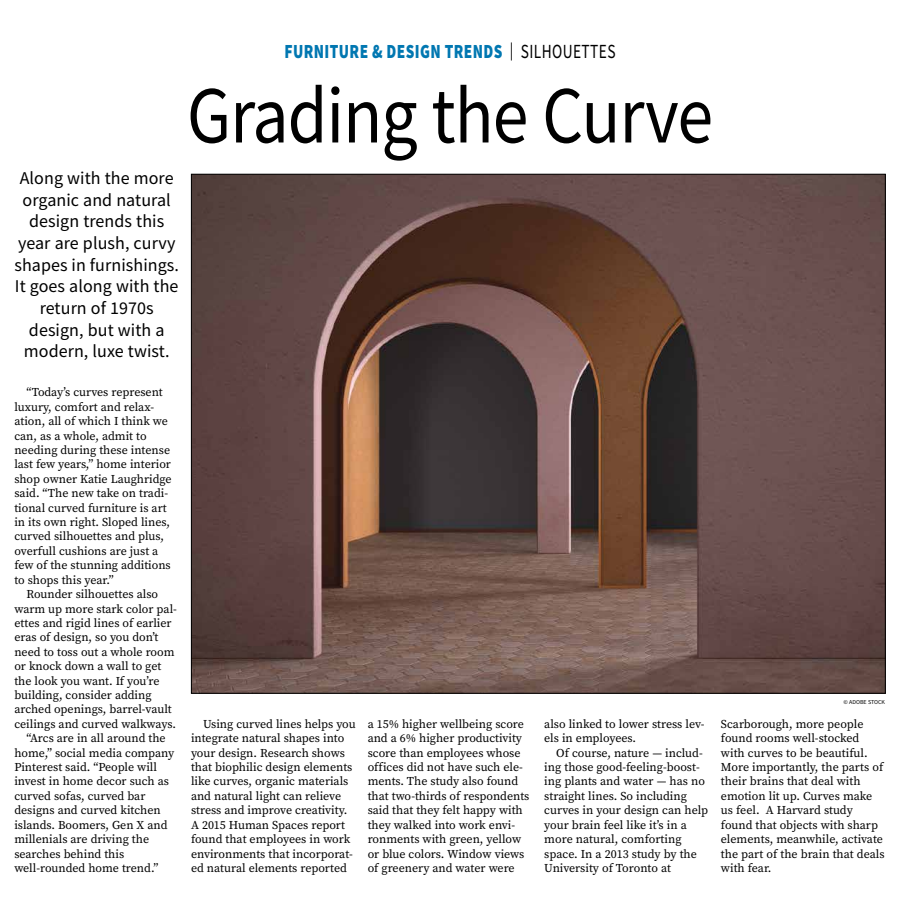
<style>
.page{position:relative;width:900px;height:908px;background:#fff}
.page>*{position:absolute;margin:0;border:0;box-sizing:border-box;transform-origin:0 0}
.t1{font:81px "Source Sans Pro";letter-spacing:-.015em;color:#000;scale:.89 1}
.t2{font:900 20px "Source Sans Pro";letter-spacing:.025em;color:#0077b1;scale:.77 1}
.t3{font:18px/21.6px "Source Sans Pro";letter-spacing:.005em;color:#000;text-align:center}
.t4{font:12px/14.4px "Source Serif Pro";color:#000}
.t5{font:6px "Source Sans Pro";color:#000}
.s1{font-weight:400;font-size:18px;color:#000}
.s2{font-weight:400;color:#000}
</style>
<div class="page">
<img style="left:193px;top:176px;width:691px;height:515px">
<h3 class="t3" style="left:14px;top:167px;width:166px">Along with the more organic and natural design trends this year are plush, curvy shapes in furnishings.<br>It goes along with the return of 1970s design, but with a modern, luxe twist.</h3>
<p class="t4" style="left:14px;top:385px;width:159px;text-indent:12px">“Today’s curves represent luxury, comfort and relax&shy;ation, all of which I think we can, as a whole, admit to needing during these intense last few years,” home interior shop owner Katie Laughridge said. “The new take on tradi&shy;tional curved furniture is art in its own right. Sloped lines, curved silhouettes and plus, overfull cushions are just a few of the stunning additions to shops this year.”</p>
<p class="t4" style="left:26px;top:586px;width:133px">Rounder silhouettes also</p>
<p class="t4" style="left:14px;top:601px;width:164px">warm up more stark color pal-</p>
<p class="t4" style="left:14px;top:615px;width:159px">ettes and rigid lines of earlier</p>
<p class="t4" style="left:14px;top:630px;width:146px">eras of design, so you don’t</p>
<p class="t4" style="left:14px;top:644px;width:162px">need to toss out a whole room</p>
<p class="t4" style="left:14px;top:658px;width:148px">or knock down a wall to get</p>
<p class="t4" style="left:14px;top:673px;width:147px">the look you want. If you’re</p>
<p class="t4" style="left:14px;top:687px;width:139px">building, consider adding</p>
<p class="t4" style="left:14px;top:702px;width:159px">arched openings, barrel-vault</p>
<p class="t4" style="left:14px;top:716px;width:163px">ceilings and curved walkways.</p>
<p class="t4" style="left:26px;top:730px;width:141px">“Arcs are in all around the</p>
<p class="t4" style="left:14px;top:745px;width:161px">home,” social media company</p>
<p class="t4" style="left:14px;top:759px;width:144px">Pinterest said. “People will</p>
<p class="t4" style="left:14px;top:774px;width:156px">invest in home decor such as</p>
<p class="t4" style="left:14px;top:788px;width:133px">curved sofas, curved bar</p>
<p class="t4" style="left:14px;top:802px;width:148px">designs and curved kitchen</p>
<p class="t4" style="left:14px;top:817px;width:155px">islands. Boomers, Gen X and</p>
<p class="t4" style="left:14px;top:831px;width:136px">millenials are driving the</p>
<p class="t4" style="left:14px;top:846px;width:111px">searches behind this</p>
<p class="t4" style="left:14px;top:860px;width:145px">well-rounded home trend.”</p>
<h2 class="t2" style="left:284px;top:38px;width:432px">FURNITURE &amp; DESIGN TRENDS <span class="s1">|</span> <span class="s2">SILHOUETTES</span></h2>
<h1 class="t1" style="left:187px;top:64px;width:593px">Grading the Curve</h1>
<p class="t4" style="left:191px;top:716px;width:166px;text-indent:12px">Using curved lines helps you integrate natural shapes into your design. Research shows that biophilic design elements like curves, organic materials and natural light can relieve stress and improve creativity.<br>A 2015 Human Spaces report found that employees in work environments that incorporat&shy;ed natural elements reported</p>
<p class="t4" style="left:368px;top:716px;width:163px">a 15% higher wellbeing score and a 6% higher productivity score than employees whose offices did not have such ele&shy;ments. The study also found that two-thirds of respondents said that they felt happy with they walked into work envi&shy;ronments with green, yellow or blue colors. Window views of greenery and water were</p>
<p class="t4" style="left:544px;top:716px;width:162px">also linked to lower stress lev&shy;els in employees.</p>
<p class="t4" style="left:544px;top:745px;width:165px;text-indent:12px">Of course, nature — includ&shy;ing those good-feeling-boost&shy;ing plants and water — has no straight lines. So including curves in your design can help your brain feel like it’s in a more natural, comforting space. In a 2013 study by the<br>University of Toronto at</p>
<p class="t5" style="left:844px;top:698px;width:43px">© ADOBE STOCK</p>
<p class="t4" style="left:721px;top:716px;width:165px">Scarborough, more people found rooms well-stocked with curves to be beautiful.<br>More importantly, the parts of their brains that deal with emotion lit up. Curves make us feel. A Harvard study found that objects with sharp elements, meanwhile, activate the part of the brain that deals with fear.</p>
</div>
